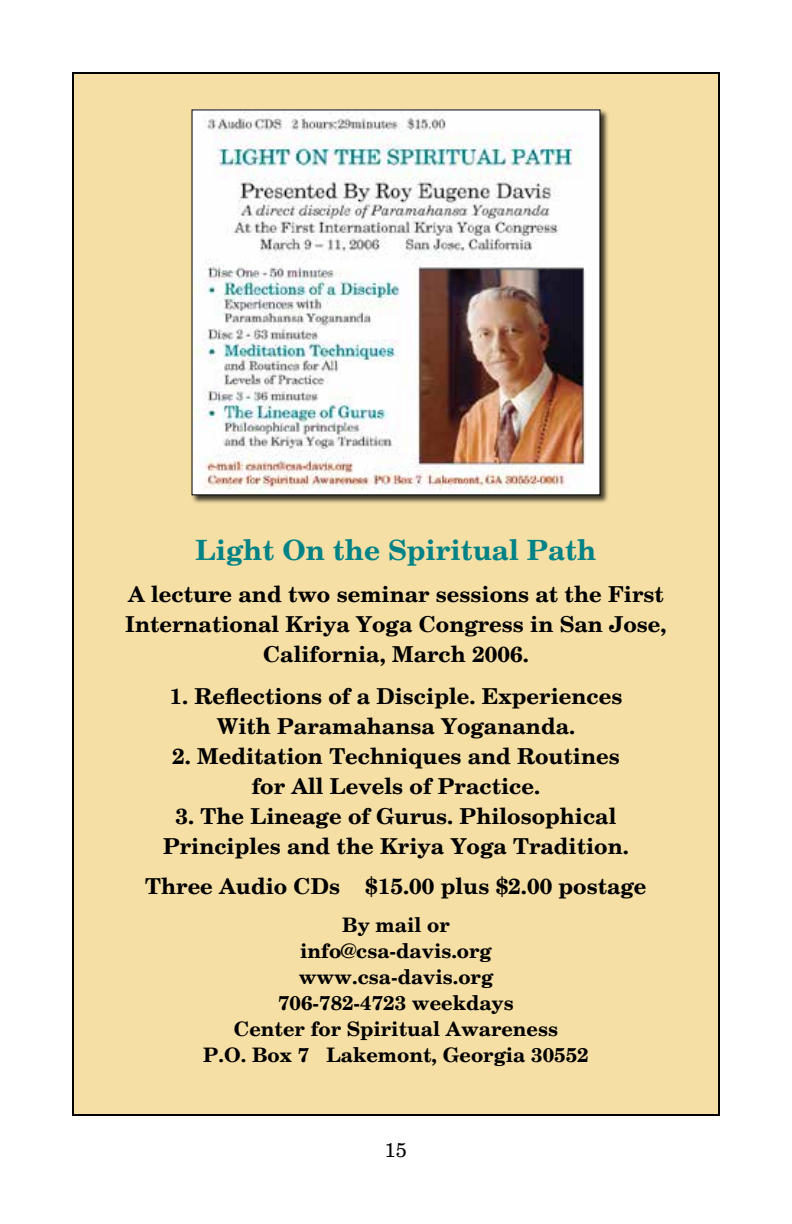
<style>
.page{position:relative;width:792px;height:1224px;background:#fff}
.page>*{position:absolute;margin:0;border:0;box-sizing:border-box;transform-origin:0 0}
.t1{font:700 28px "New Century Schlbk";color:#008286}
.t2{font:700 22px/30px "New Century Schlbk";color:#000;text-align:center}
.t3{font:700 20px/26px "New Century Schlbk";color:#000;text-align:center}
.t4{font:20px "New Century Schlbk";color:#000}
</style>
<div class="page">
<div style="left:73px;top:73px;width:646px;height:1042px;background:#f6dfa4"></div>
<div style="left:191px;top:109px;width:419px;height:395px;background:#000;opacity:.75"></div>
<img style="left:194px;top:111px;width:404px;height:382px">
<p class="t1" style="left:196px;top:532px;width:402px">Light On the Spiritual Path</p>
<p class="t2" style="left:125px;top:579px;width:543px">A lecture and two seminar sessions at the First<br>International Kriya Yoga Congress in San Jose,<br>California, March 2006.</p>
<p class="t2" style="left:170px;top:681px;width:454px">1. Reflections of a Disciple. Experiences<br>With Paramahansa Yogananda.</p>
<p class="t2" style="left:172px;top:741px;width:449px">2. Meditation Techniques and Routines for All Levels of Practice.</p>
<p class="t2" style="left:163px;top:801px;width:467px">3. The Lineage of Gurus. Philosophical<br>Principles and the Kriya Yoga Tradition.</p>
<p class="t2" style="left:145px;top:871px;width:503px">Three Audio CDs $15.00 plus $2.00 postage</p>
<p class="t3" style="left:203px;top:911px;width:387px">By mail or<br>info@csa-davis.org www.csa-davis.org<br>706-782-4723 weekdays<br>Center for Spiritual Awareness<br>P.O. Box 7 Lakemont, Georgia 30552</p>
<p class="t4" style="left:385px;top:1138px;width:24px">15</p>
</div>
